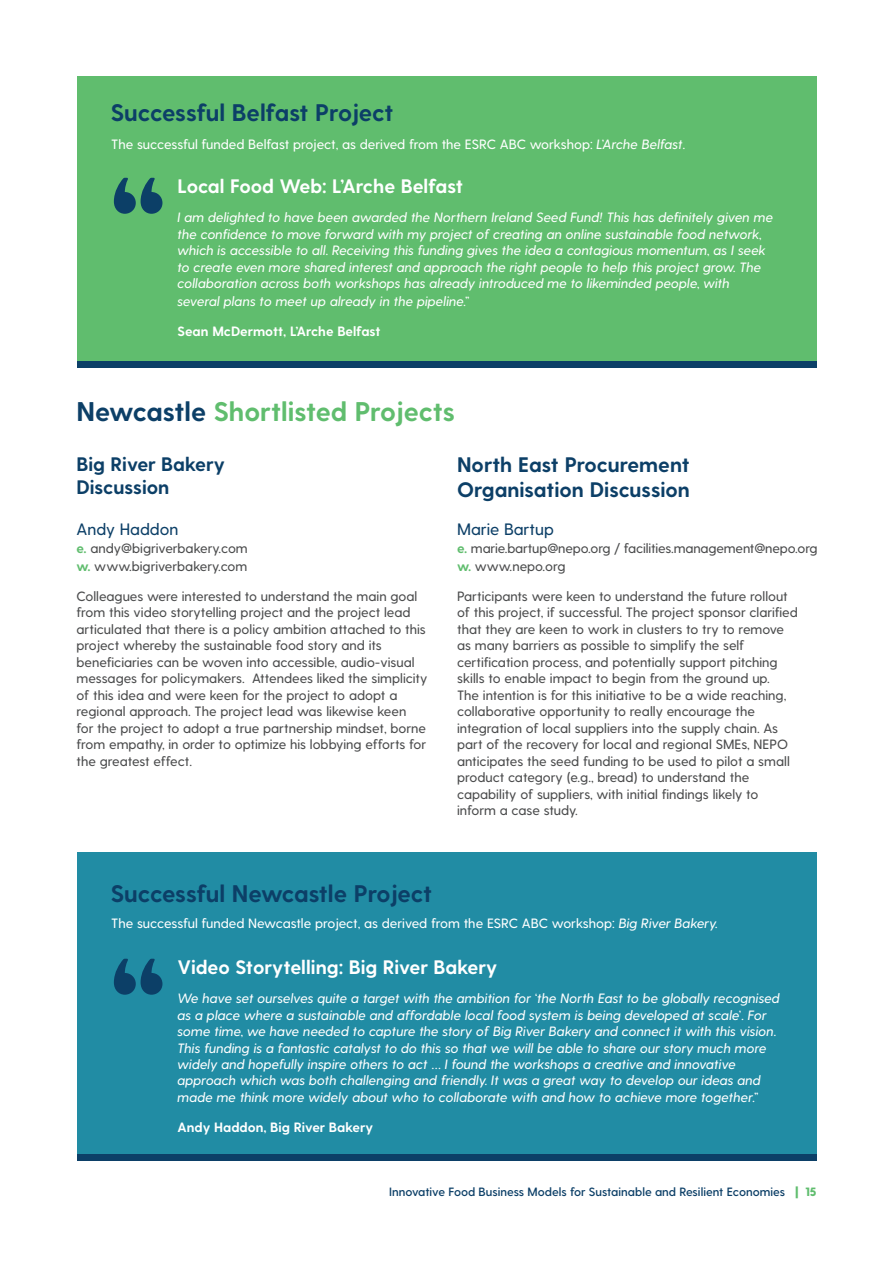
<style>
.page{position:relative;width:893px;height:1263px;background:#fff}
.page>*{position:absolute;margin:0;border:0;box-sizing:border-box;transform-origin:0 0}
.t1{font:700 27px "Greycliff CF";color:#60bd6e}
.t2{font:700 24px "Greycliff CF";letter-spacing:-.005em;color:#0c3f67}
.t3{font:700 21px/25.2px "Greycliff CF";color:#0c3f67}
.t4{font:700 19.5px "Greycliff CF";color:#fff}
.t5{font:700 19.5px/23.4px "Greycliff CF";color:#0c3f67}
.t6{font:500 16.5px "Greycliff CF";color:#0c3f67}
.t7{font:500 13.5px/16.5px "Greycliff CF";color:#4b4c4d}
.t8{font:italic 500 13.5px/16.5px "Greycliff CF";color:#fff}
.t9{font:500 13.5px "Greycliff CF";color:#fff}
.t10{font:700 13.5px "Greycliff CF";color:#fff}
.t11{font:600 12px "Greycliff CF";color:#0c3f67}
.s1{font-style:italic}
.s2{color:#0c3f67}
.s3{font-weight:700;color:#60bd6e}
.s4{font-weight:800;color:#60bd6e}
</style>
<div class="page">
<div style="left:77px;top:77px;width:739px;height:285px;background:#60bd6e"></div>
<svg style="left:114px;top:178px;width:48px;height:36px"></svg>
<div style="left:77px;top:362px;width:739px;height:6px;background:#0c3f67"></div>
<div style="left:77px;top:852px;width:739px;height:306px;background:#218ca4"></div>
<svg style="left:114px;top:959px;width:48px;height:36px"></svg>
<div style="left:77px;top:1155px;width:739px;height:6px;background:#0c3f67"></div>
<h2 class="t2" style="left:111px;top:98px;width:284px">Successful Belfast Project</h2>
<p class="t9" style="left:111px;top:136px;width:576px">The successful funded Belfast project, as derived from the ESRC ABC workshop: <span class="s1">L’Arche Belfast.</span></p>
<h3 class="t4" style="left:178px;top:175px;width:287px">Local Food Web: L’Arche Belfast</h3>
<p class="t8" style="left:178px;top:209px;width:597px">I am delighted to have been awarded the Northern Ireland Seed Fund! This has definitely given me the confidence to move forward with my project of creating an online sustainable food network, which is accessible to all. Receiving this funding gives the idea a contagious momentum, as I seek to create even more shared interest and approach the right people to help this project grow. The collaboration across both workshops has already introduced me to likeminded people, with</p>
<p class="t8" style="left:178px;top:293px;width:294px">several plans to meet up already in the pipeline.”</p>
<p class="t10" style="left:178px;top:323px;width:204px">Sean McDermott, L’Arche Belfast</p>
<h1 class="t1" style="left:77px;top:396px;width:380px"><span class="s2">Newcastle</span> Shortlisted Projects</h1>
<h3 class="t5" style="left:77px;top:452px;width:150px">Big River Bakery<br>Discussion</h3>
<p class="t6" style="left:77px;top:519px;width:103px">Andy Haddon</p>
<p class="t7" style="left:77px;top:539px;width:173px;line-height:18px"><span class="s3">e.</span> andy@bigriverbakery.com <span class="s3">w.</span> www.bigriverbakery.com</p>
<p class="t7" style="left:77px;top:588px;width:352px">Colleagues were interested to understand the main goal from this video storytelling project and the project lead articulated that there is a policy ambition attached to this project whereby the sustainable food story and its beneficiaries can be woven into accessible, audio-visual messages for policymakers. Attendees liked the simplicity of this idea and were keen for the project to adopt a regional approach. The project lead was likewise keen<br>for the project to adopt a true partnership mindset, borne from empathy, in order to optimize his lobbying efforts for the greatest effect.</p>
<h3 class="t3" style="left:457px;top:452px;width:234px">North East Procurement<br>Organisation Discussion</h3>
<p class="t6" style="left:457px;top:519px;width:98px">Marie Bartup</p>
<p class="t7" style="left:457px;top:539px;width:362px;line-height:18px"><span class="s3">e.</span> marie.bartup@nepo.org / facilities.management@nepo.org <span class="s3">w.</span> www.nepo.org</p>
<p class="t7" style="left:457px;top:588px;width:342px">Participants were keen to understand the future rollout of this project, if successful. The project sponsor clarified that they are keen to work in clusters to try to remove as many barriers as possible to simplify the self certification process, and potentially support pitching skills to enable impact to begin from the ground up.<br>The intention is for this initiative to be a wide reaching, collaborative opportunity to really encourage the integration of local suppliers into the supply chain. As part of the recovery for local and regional SMEs, NEPO anticipates the seed funding to be used to pilot a small product category (e.g., bread) to understand the capability of suppliers, with initial findings likely to inform a case study.</p>
<h2 class="t2" style="left:111px;top:879px;width:323px">Successful Newcastle Project</h2>
<p class="t9" style="left:111px;top:915px;width:608px">The successful funded Newcastle project, as derived from the ESRC ABC workshop: <span class="s1">Big River Bakery.</span></p>
<h3 class="t4" style="left:178px;top:956px;width:321px">Video Storytelling: Big River Bakery</h3>
<p class="t8" style="left:178px;top:990px;width:604px">We have set ourselves quite a target with the ambition for ‘the North East to be globally recognised as a place where a sustainable and affordable local food system is being developed at scale’. For some time, we have needed to capture the story of Big River Bakery and connect it with this vision.<br>This funding is a fantastic catalyst to do this so that we will be able to share our story much more widely and hopefully inspire others to act … I found the workshops a creative and innovative approach which was both challenging and friendly. It was a great way to develop our ideas and made me think more widely about who to collaborate with and how to achieve more together.”</p>
<p class="t10" style="left:178px;top:1119px;width:197px">Andy Haddon, Big River Bakery</p>
<p class="t11" style="left:389px;top:1185px;width:429px">Innovative Food Business Models for Sustainable and Resilient Economies <span class="s4">| 15</span></p>
</div>
